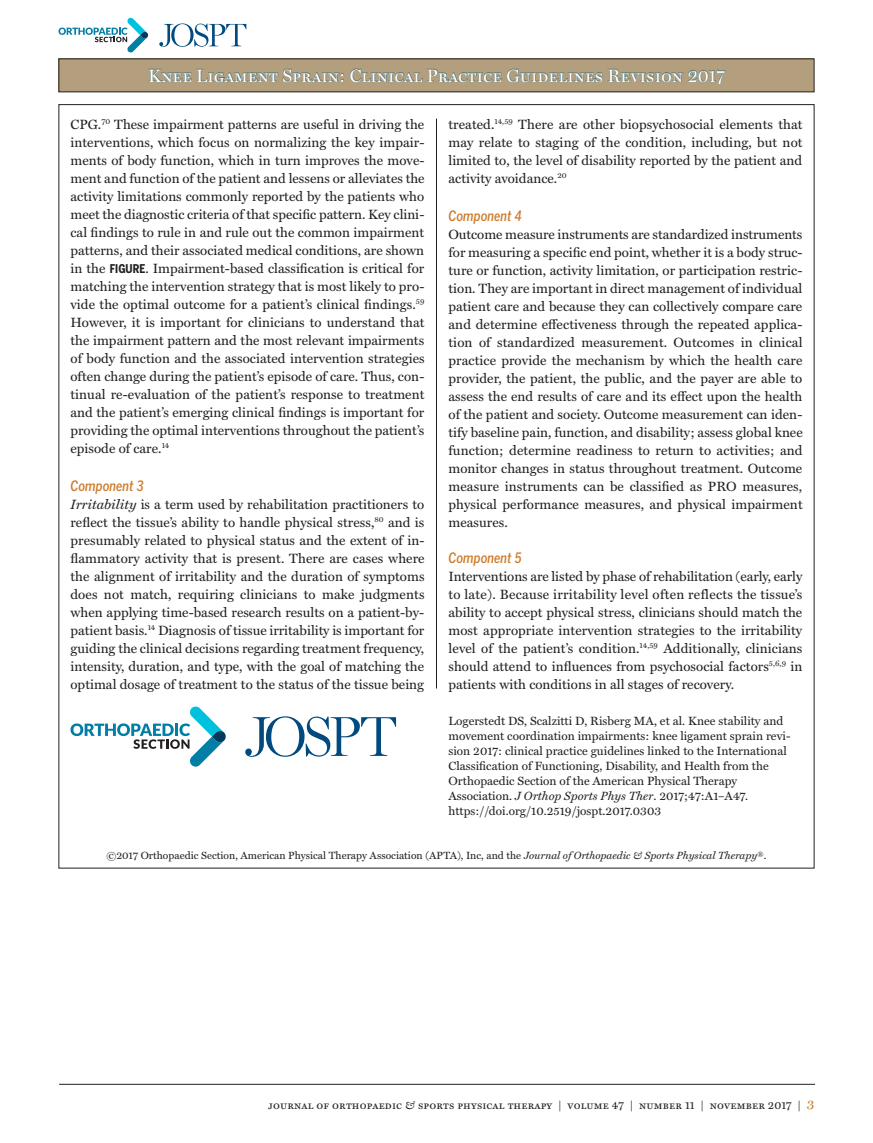
<style>
.page{position:relative;width:873px;height:1143px;background:#fff}
.page>*{position:absolute;margin:0;border:0;box-sizing:border-box;transform-origin:0 0}
.t1{font:18px "Miller Display Roman SC";color:#fff}
.Guideline_sub_4th_le{font:italic 500 14.25px "Benton Gothic Cond";color:#cd7b2c}
.Miller_Text_Body_9_1{font:13.5px/18px "Miller Text";color:#231f20;text-align:justify}
.Miller_Text_Body_9_1-2{font:12px/15px "Miller Text";color:#231f20}
.t2{font:11.25px "Miller Text Roman SC";letter-spacing:.01em;color:#231f20}
.Miller_Text_Body_9_1-3{font:10.5px "Miller Text";color:#231f20}
.s1{font-family:"Benton Gothic Cond";font-weight:700;font-size:12px}
.s2{font-style:italic}
.s3{font-family:"Miller Text";font-style:italic}
.s4{font-size:13.5px;color:#cd7b2c}
</style>
<div class="page">
<div style="left:59px;top:59px;width:755px;height:33px;background:#b39f7e"></div>
<svg style="left:148px;top:68px;width:196px;height:15px"></svg>
<svg style="left:350px;top:68px;width:376px;height:16px"></svg>
<div style="left:58px;top:58px;width:756px;height:34px;border:1px solid #231f20"></div>
<svg style="left:159px;top:23px;width:87px;height:24px"></svg>
<svg style="left:59px;top:18px;width:89px;height:34px"></svg>
<hr style="left:436px;top:119px;width:1px;height:569px;background:#231f20">
<hr style="left:59px;top:1084px;width:756px;height:1px;background:#231f20">
<svg style="left:245px;top:716px;width:151px;height:41px"></svg>
<svg style="left:70px;top:706px;width:156px;height:61px"></svg>
<h1 class="t1" style="left:148px;top:65px;width:578px">Knee Ligament Sprain: Clinical Practice Guidelines Revision 2017</h1>
<p class="Miller_Text_Body_9_1" style="left:448px;top:115px;width:356px">treated.<sup>14,59</sup> There are other biopsychosocial elements that may relate to staging of the condition, including, but not limited to, the level of disability reported by the patient and activity avoidance.<sup>20</sup></p>
<p class="Guideline_sub_4th_le" style="left:448px;top:207px;width:75px">Component 4</p>
<p class="Miller_Text_Body_9_1" style="left:448px;top:225px;width:356px">Outcome measure instruments are standardized instruments for measuring a specific end point, whether it is a body struc&shy;ture or function, activity limitation, or participation restric&shy;tion. They are important in direct management of individual patient care and because they can collectively compare care and determine effectiveness through the repeated applica&shy;tion of standardized measurement. Outcomes in clinical practice provide the mechanism by which the health care provider, the patient, the public, and the payer are able to assess the end results of care and its effect upon the health of the patient and society. Outcome measurement can iden&shy;tify baseline pain, function, and disability; assess global knee function; determine readiness to return to activities; and monitor changes in status throughout treatment. Outcome measure instruments can be classified as PRO measures, physical performance measures, and physical impairment measures.</p>
<p class="Guideline_sub_4th_le" style="left:448px;top:549px;width:75px">Component 5</p>
<p class="Miller_Text_Body_9_1" style="left:448px;top:567px;width:355px">Interventions are listed by phase of rehabilitation (early, early to late). Because irritability level often reflects the tissue’s ability to accept physical stress, clinicians should match the most appropriate intervention strategies to the irritability level of the patient’s condition.<sup>14,59</sup> Additionally, clinicians should attend to influences from psychosocial factors<sup>5,6,9</sup> in patients with conditions in all stages of recovery.</p>
<p class="Miller_Text_Body_9_1" style="left:70px;top:115px;width:356px">CPG.<sup>70</sup> These impairment patterns are useful in driving the interventions, which focus on normalizing the key impair&shy;ments of body function, which in turn improves the move&shy;ment and function of the patient and lessens or alleviates the activity limitations commonly reported by the patients who meet the diagnostic criteria of that specific pattern. Key clini&shy;cal findings to rule in and rule out the common impairment patterns, and their associated medical conditions, are shown in the <span class="s1">FIGURE</span>. Impairment-based classification is critical for matching the intervention strategy that is most likely to pro&shy;vide the optimal outcome for a patient’s clinical findings.<sup>59<br></sup>However, it is important for clinicians to understand that the impairment pattern and the most relevant impairments of body function and the associated intervention strategies often change during the patient’s episode of care. Thus, con&shy;tinual re-evaluation of the patient’s response to treatment and the patient’s emerging clinical findings is important for providing the optimal interventions throughout the patient’s episode of care.<sup>14</sup></p>
<p class="Guideline_sub_4th_le" style="left:70px;top:477px;width:75px">Component 3</p>
<p class="Miller_Text_Body_9_1" style="left:70px;top:495px;width:356px"><span class="s2">Irritability</span> is a term used by rehabilitation practitioners to reflect the tissue’s ability to handle physical stress,<sup>80</sup> and is presumably related to physical status and the extent of in&shy;flammatory activity that is present. There are cases where the alignment of irritability and the duration of symptoms does not match, requiring clinicians to make judgments when applying time-based research results on a patient-by&shy;patient basis.<sup>14</sup> Diagnosis of tissue irritability is important for guiding the clinical decisions regarding treatment frequency, intensity, duration, and type, with the goal of matching the optimal dosage of treatment to the status of the tissue being</p>
<p class="Miller_Text_Body_9_1-2" style="left:448px;top:713px;width:344px">Logerstedt DS, Scalzitti D, Risberg MA, et al. Knee stability and movement coordination impairments: knee ligament sprain revi&shy;sion 2017: clinical practice guidelines linked to the International Classification of Functioning, Disability, and Health from the Orthopaedic Section of the American Physical Therapy Association. <span class="s2">J Orthop Sports Phys Ther</span>. 2017;47:A1–A47. https://doi.org/10.2519/jospt.2017.0303</p>
<p class="Miller_Text_Body_9_1-3" style="left:106px;top:849px;width:662px">©2017 Orthopaedic Section, American Physical Therapy Association (APTA), Inc, and the <span class="s2">Journal of Orthopaedic &amp; Sports Physical Therapy</span>®.</p>
<p class="t2" style="left:268px;top:1098px;width:548px">journal of orthopaedic <span class="s3">&amp;</span> sports physical therapy | volume 47 | number 11 | november 2017 | <span class="s4">3</span></p>
</div>
